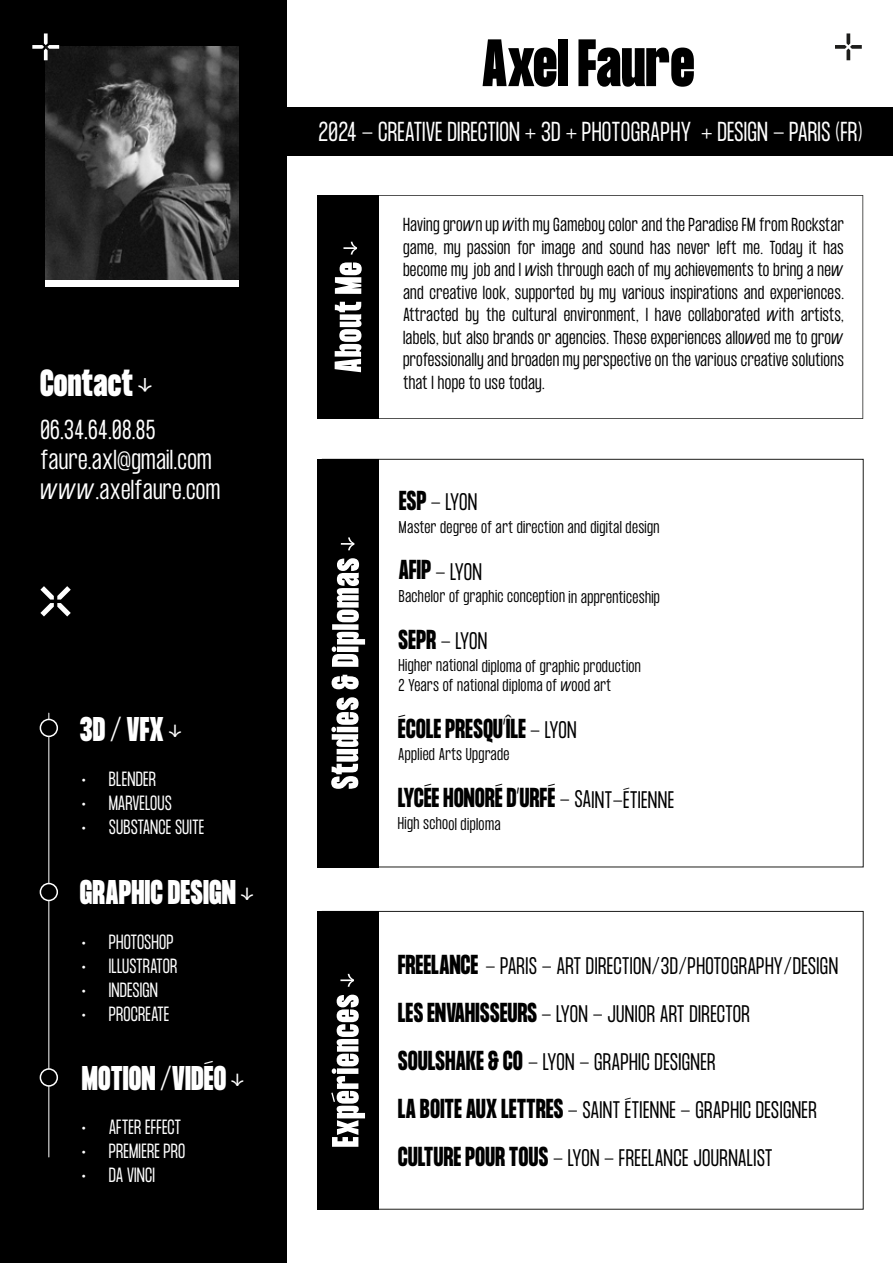
<style>
.page{position:relative;width:893px;height:1263px;background:#fff}
.page>*{position:absolute;margin:0;border:0;box-sizing:border-box;transform-origin:0 0}
.t1{font:900 33px "Formula Condensed";letter-spacing:.025em;color:#fff}
.t2{font:900 30px "Formula Condensed";letter-spacing:.025em;color:#fff}
.t3{font:300 24px/30px "Formula Condensed";letter-spacing:.01em;color:#fff}
.t4{font:700 24px "Formula Condensed";letter-spacing:.015em;color:#000}
.t5{font:300 21px "Formula Condensed";letter-spacing:.02em;color:#000}
.t6{font:300 18px "Formula Condensed";letter-spacing:.01em;color:#fff}
.t7{font:300 18px "Formula Condensed";letter-spacing:-.01em;color:#fff}
.t8{font:300 16.5px/22.5px "Formula Condensed";letter-spacing:.015em;color:#000;text-align:justify}
.t9{font:300 15px/19.5px "Formula Condensed";letter-spacing:.025em;color:#000}
.s1{font-weight:700;font-size:24px}
.s2{font-weight:300;font-size:21px}
</style>
<div class="page">
<div style="left:0;top:0;width:286px;height:1263px;background:#000"></div>
<div style="left:317px;top:911px;width:62px;height:298px;background:#000"></div>
<svg style="left:331px;top:995px;width:34px;height:152px"></svg>
<svg style="left:340px;top:974px;width:14px;height:13px"></svg>
<div style="left:317px;top:459px;width:62px;height:408px;background:#000"></div>
<svg style="left:331px;top:697px;width:28px;height:92px"></svg>
<svg style="left:332px;top:675px;width:27px;height:14px"></svg>
<svg style="left:332px;top:632px;width:33px;height:35px"></svg>
<div style="left:332px;top:624px;width:27px;height:6px;background:#fff"></div>
<svg style="left:337px;top:558px;width:22px;height:64px"></svg>
<svg style="left:341px;top:537px;width:13px;height:13px"></svg>
<svg style="left:379px;top:195px;width:484px;height:224px"></svg>
<div style="left:317px;top:195px;width:62px;height:224px;background:#000"></div>
<svg style="left:335px;top:302px;width:26px;height:70px"></svg>
<svg style="left:335px;top:262px;width:27px;height:32px"></svg>
<svg style="left:343px;top:242px;width:14px;height:13px"></svg>
<svg style="left:835px;top:33px;width:27px;height:27px"></svg>
<svg style="left:40px;top:586px;width:31px;height:30px"></svg>
<hr style="left:48px;top:713px;width:1px;height:444px;background:#fff">
<div style="left:40px;top:719px;width:17px;height:17px;background:#000;border-radius:50%"></div>
<div style="left:40px;top:719px;width:18px;height:18px;border:2px solid #fff;border-radius:50%"></div>
<div style="left:40px;top:883px;width:17px;height:17px;background:#000;border-radius:50%"></div>
<div style="left:40px;top:883px;width:18px;height:18px;border:2px solid #fff;border-radius:50%"></div>
<div style="left:40px;top:1069px;width:17px;height:17px;background:#000;border-radius:50%"></div>
<div style="left:40px;top:1068px;width:18px;height:19px;border:2px solid #fff;border-radius:50%"></div>
<svg style="left:483px;top:39px;width:73px;height:48px"></svg>
<div style="left:558px;top:39px;width:10px;height:47px;background:#000"></div>
<svg style="left:578px;top:39px;width:116px;height:48px"></svg>
<div style="left:280px;top:107px;width:613px;height:49px;background:#000"></div>
<img style="left:46px;top:47px;width:193px;height:233px">
<svg style="left:32px;top:33px;width:27px;height:27px"></svg>
<div style="left:46px;top:280px;width:193px;height:6px;background:#fff"></div>
<h1 class="t1" style="left:40px;top:363px;width:113px">Contact ↓</h1>
<h3 class="t3" style="left:40px;top:416px;width:181px">06.34.64.08.85 faure.axl@gmail.com www.axelfaure.com</h3>
<h2 class="t2" style="left:80px;top:711px;width:102px">3D / VFX ↓</h2>
<p class="t6" style="left:82px;top:768px;width:75px">• BLENDER</p>
<p class="t7" style="left:82px;top:792px;width:92px">• MARVELOUS</p>
<p class="t6" style="left:82px;top:816px;width:124px">• SUBSTANCE SUITE</p>
<h2 class="t2" style="left:80px;top:874px;width:174px">GRAPHIC DESIGN ↓</h2>
<p class="t6" style="left:82px;top:931px;width:93px">• PHOTOSHOP</p>
<p class="t6" style="left:82px;top:955px;width:97px">• ILLUSTRATOR</p>
<p class="t6" style="left:82px;top:979px;width:77px">• INDESIGN</p>
<p class="t6" style="left:82px;top:1003px;width:89px">• PROCREATE</p>
<h2 class="t2" style="left:82px;top:1060px;width:163px">MOTION /VIDÉO ↓</h2>
<p class="t6" style="left:82px;top:1116px;width:101px">• AFTER EFFECT</p>
<p class="t6" style="left:82px;top:1140px;width:105px">• PREMIERE PRO</p>
<p class="t6" style="left:82px;top:1164px;width:75px">• DA VINCI</p>
<h3 class="t3" style="left:319px;top:118px;width:545px">2024 - CREATIVE DIRECTION + 3D + PHOTOGRAPHY + DESIGN - PARIS (FR)</h3>
<p class="t8" style="left:403px;top:214px;width:442px">Having grown up with my Gameboy color and the Paradise FM from Rockstar game, my passion for image and sound has never left me. Today it has become my job and I wish through each of my achievements to bring a new and creative look, supported by my various inspirations and experiences.<br>Attracted by the cultural environment, I have collaborated with artists, labels, but also brands or agencies. These experiences allowed me to grow professionally and broaden my perspective on the various creative solutions that I hope to use today.</p>
<p class="t5" style="left:399px;top:489px;width:80px"><span class="s1">ESP</span> - LYON</p>
<p class="t9" style="left:399px;top:518px;width:262px">Master degree of art direction and digital design</p>
<p class="t5" style="left:399px;top:559px;width:85px"><span class="s1">AFIP</span> - LYON</p>
<p class="t9" style="left:399px;top:587px;width:263px">Bachelor of graphic conception in apprenticeship</p>
<p class="t5" style="left:399px;top:628px;width:90px"><span class="s1">SEPR</span> - LYON</p>
<p class="t9" style="left:398px;top:657px;width:244px">Higher national diploma of graphic production<br>2 Years of national diploma of wood art</p>
<h3 class="t4" style="left:398px;top:714px;width:180px">ÉCOLE PRESQU’ÎLE <span class="s2">- LYON</span></h3>
<p class="t9" style="left:398px;top:745px;width:113px">Applied Arts Upgrade</p>
<h3 class="t4" style="left:398px;top:783px;width:278px">LYCÉE HONORÉ D’URFÉ <span class="s2">- SAINT-ÉTIENNE</span></h3>
<p class="t9" style="left:398px;top:814px;width:104px">High school diploma</p>
<p class="t5" style="left:398px;top:953px;width:442px"><span class="s1">FREELANCE</span> - PARIS - ART DIRECTION/3D/PHOTOGRAPHY/DESIGN</p>
<p class="t5" style="left:398px;top:1001px;width:353px"><span class="s1">LES ENVAHISSEURS</span> - LYON - JUNIOR ART DIRECTOR</p>
<p class="t5" style="left:398px;top:1049px;width:319px"><span class="s1">SOULSHAKE &amp; CO</span> - LYON - GRAPHIC DESIGNER</p>
<p class="t5" style="left:398px;top:1097px;width:420px"><span class="s1">LA BOITE AUX LETTRES</span> - SAINT ÉTIENNE - GRAPHIC DESIGNER</p>
<p class="t5" style="left:398px;top:1145px;width:376px"><span class="s1">CULTURE POUR TOUS</span> - LYON - FREELANCE JOURNALIST</p>
</div>
